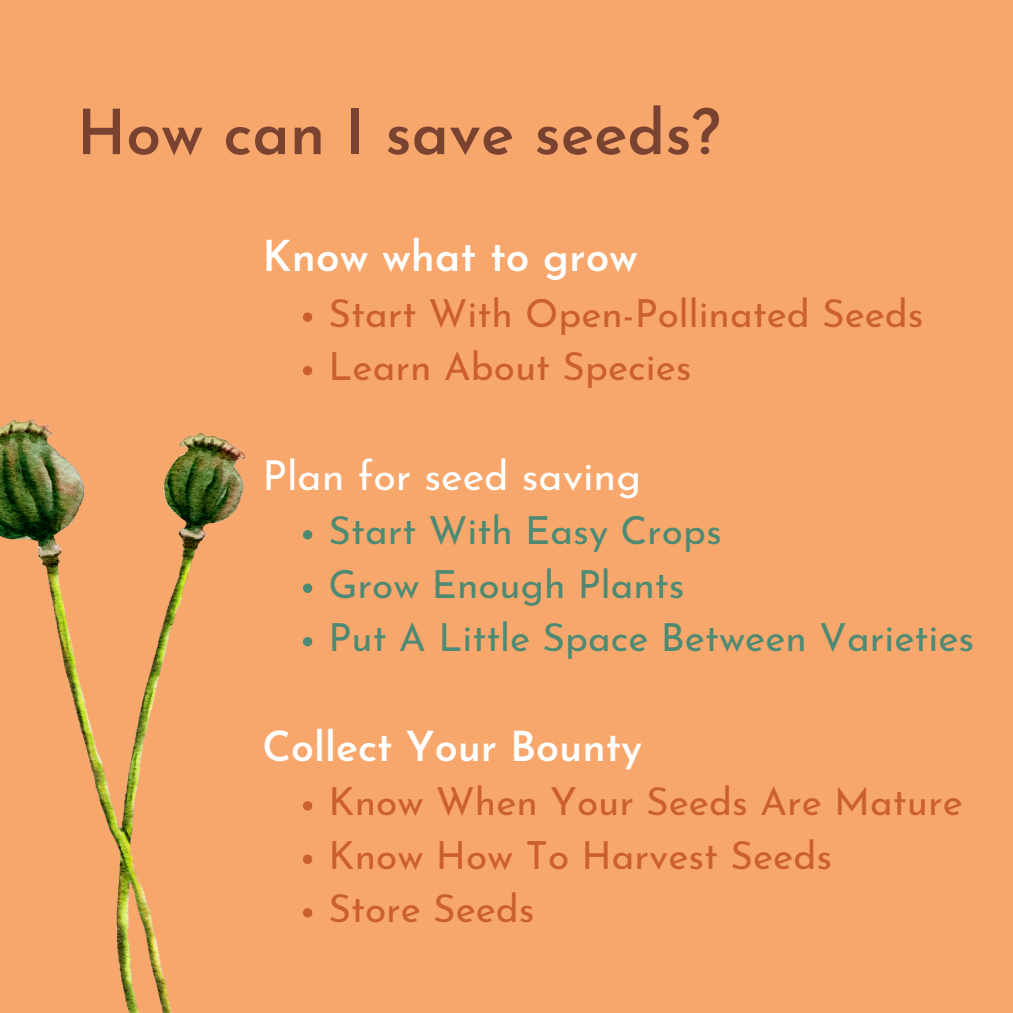
<style>
.page{position:relative;width:1013px;height:1013px;background:#fff}
.page>*{position:absolute;margin:0;border:0;box-sizing:border-box;transform-origin:0 0}
.t1{font:600 62.5px "Josefin Sans";color:#794231}
.t2{font:600 42.5px "Josefin Sans";color:#fff}
.t3{font:41.25px "Josefin Sans";color:#fff}
.t4{font:600 41.25px "Josefin Sans";color:#fff}
.t5{font:38.75px "Josefin Sans";color:#cc5f2f}
.t6{font:38.75px "Josefin Sans";color:#4c8a73}
</style>
<div class="page">
<div style="left:0;top:0;width:1012px;height:1012px;background:#f8a76c"></div>
<svg style="left:303px;top:312px;width:9px;height:10px"></svg>
<svg style="left:303px;top:366px;width:9px;height:9px"></svg>
<svg style="left:303px;top:530px;width:9px;height:9px"></svg>
<svg style="left:303px;top:583px;width:9px;height:10px"></svg>
<svg style="left:303px;top:637px;width:9px;height:9px"></svg>
<svg style="left:303px;top:801px;width:9px;height:9px"></svg>
<svg style="left:303px;top:854px;width:9px;height:10px"></svg>
<svg style="left:303px;top:908px;width:9px;height:9px"></svg>
<img style="left:0;top:419px;width:246px;height:593px">
<p class="t1" style="left:77px;top:107px;width:645px">How can I save seeds?</p>
<p class="t2" style="left:262px;top:239px;width:377px">Know what to grow</p>
<p class="t5" style="left:328px;top:297px;width:597px">Start With Open-Pollinated Seeds</p>
<p class="t5" style="left:328px;top:351px;width:365px">Learn About Species</p>
<p class="t3" style="left:262px;top:459px;width:380px">Plan for seed saving</p>
<p class="t6" style="left:328px;top:515px;width:395px">Start With Easy Crops</p>
<p class="t6" style="left:328px;top:568px;width:357px">Grow Enough Plants</p>
<p class="t6" style="left:328px;top:622px;width:647px">Put A Little Space Between Varieties</p>
<p class="t4" style="left:262px;top:730px;width:381px">Collect Your Bounty</p>
<p class="t5" style="left:328px;top:786px;width:636px">Know When Your Seeds Are Mature</p>
<p class="t5" style="left:328px;top:839px;width:505px">Know How To Harvest Seeds</p>
<p class="t5" style="left:328px;top:893px;width:208px">Store Seeds</p>
</div>
